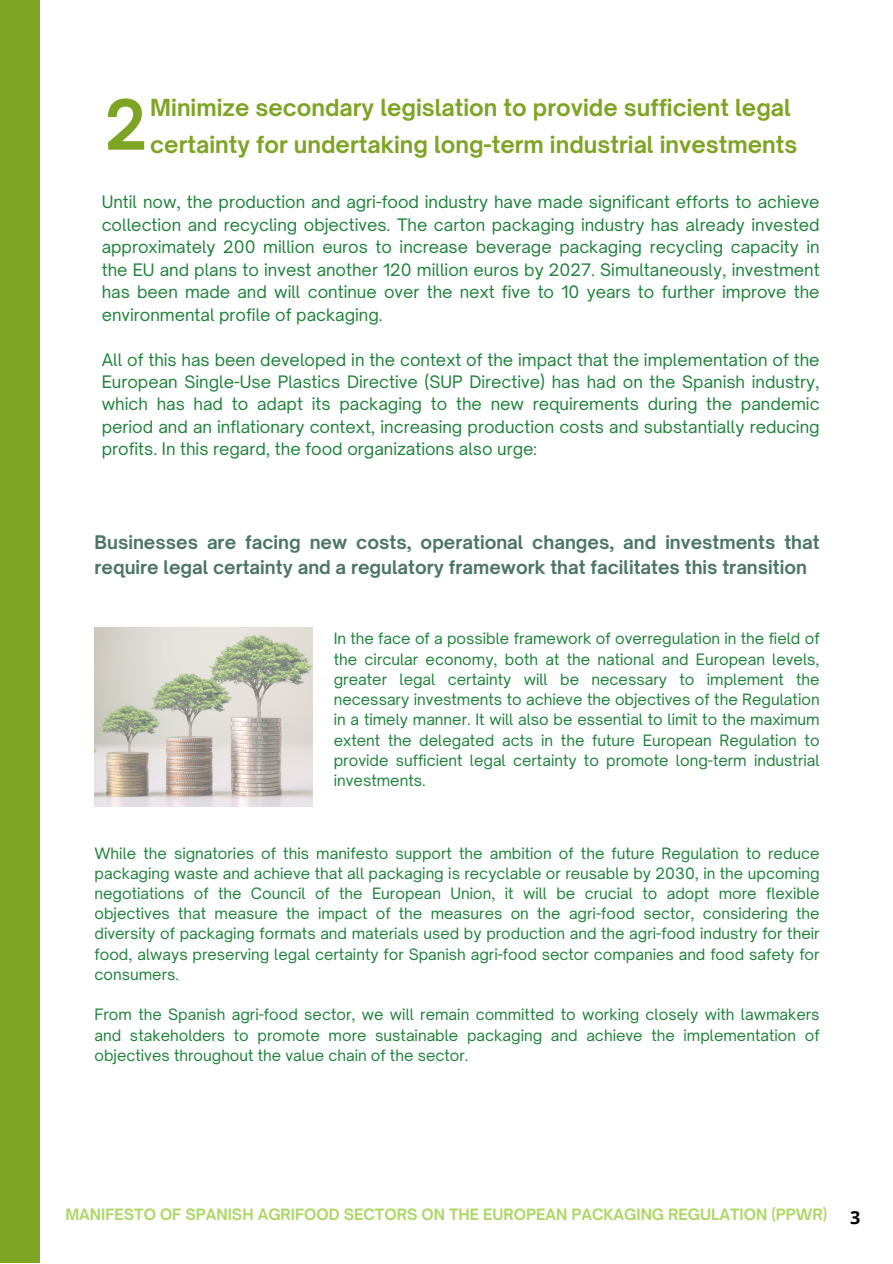
<style>
.page{position:relative;width:893px;height:1264px;background:#fff}
.page>*{position:absolute;margin:0;border:0;box-sizing:border-box;transform-origin:0 0}
.t1{font:700 66px "Open Sauce One";color:#7da423}
.t2{font:700 22.5px "Open Sauce One";color:#7da423}
.t3{font:700 18px/24.8px "Open Sauce One";color:#4c7566}
.t4{font:700 18px "Open Sans";color:#000}
.t5{font:16.5px/22.5px "Open Sauce One";color:#1d8238;text-align:justify}
.t6{font:15px/20.2px "Open Sauce One";color:#1d8238;text-align:justify}
.t7{font:700 15px "Open Sauce One";color:#aed768}
</style>
<div class="page">
<div style="left:0;top:0;width:39px;height:1262px;background:#7da423"></div>
<img style="left:94px;top:627px;width:219px;height:179px">
<p class="t1" style="left:104px;top:84px;width:44px">2</p>
<p class="t2" style="left:150px;top:93px;width:642px">Minimize secondary legislation to provide sufficient legal</p>
<p class="t2" style="left:150px;top:131px;width:648px">certainty for undertaking long-term industrial investments</p>
<p class="t5" style="left:102px;top:190px;width:719px">Until now, the production and agri-food industry have made significant efforts to achieve collection and recycling objectives. The carton packaging industry has already invested approximately 200 million euros to increase beverage packaging recycling capacity in the EU and plans to invest another 120 million euros by 2027. Simultaneously, investment has been made and will continue over the next five to 10 years to further improve the environmental profile of packaging.</p>
<p class="t5" style="left:102px;top:348px;width:719px">All of this has been developed in the context of the impact that the implementation of the European Single-Use Plastics Directive (SUP Directive) has had on the Spanish industry, which has had to adapt its packaging to the new requirements during the pandemic period and an inflationary context, increasing production costs and substantially reducing profits. In this regard, the food organizations also urge:</p>
<p class="t3" style="left:94px;top:530px;width:726px">Businesses are facing new costs, operational changes, and investments that require legal certainty and a regulatory framework that facilitates this transition</p>
<p class="t6" style="left:334px;top:628px;width:487px">In the face of a possible framework of overregulation in the field of the circular economy, both at the national and European levels, greater legal certainty will be necessary to implement the necessary investments to achieve the objectives of the Regulation in a timely manner. It will also be essential to limit to the maximum extent the delegated acts in the future European Regulation to provide sufficient legal certainty to promote long-term industrial investments.</p>
<p class="t6" style="left:94px;top:842px;width:726px">While the signatories of this manifesto support the ambition of the future Regulation to reduce packaging waste and achieve that all packaging is recyclable or reusable by 2030, in the upcoming negotiations of the Council of the European Union, it will be crucial to adopt more flexible objectives that measure the impact of the measures on the agri-food sector, considering the diversity of packaging formats and materials used by production and the agri-food industry for their food, always preserving legal certainty for Spanish agri-food sector companies and food safety for consumers.</p>
<p class="t6" style="left:94px;top:1004px;width:726px">From the Spanish agri-food sector, we will remain committed to working closely with lawmakers and stakeholders to promote more sustainable packaging and achieve the implementation of objectives throughout the value chain of the sector.</p>
<p class="t7" style="left:65px;top:1204px;width:763px">MANIFESTO OF SPANISH AGRIFOOD SECTORS ON THE EUROPEAN PACKAGING REGULATION (PPWR)</p>
<p class="t4" style="left:849px;top:1204px;width:12px">3</p>
</div>
